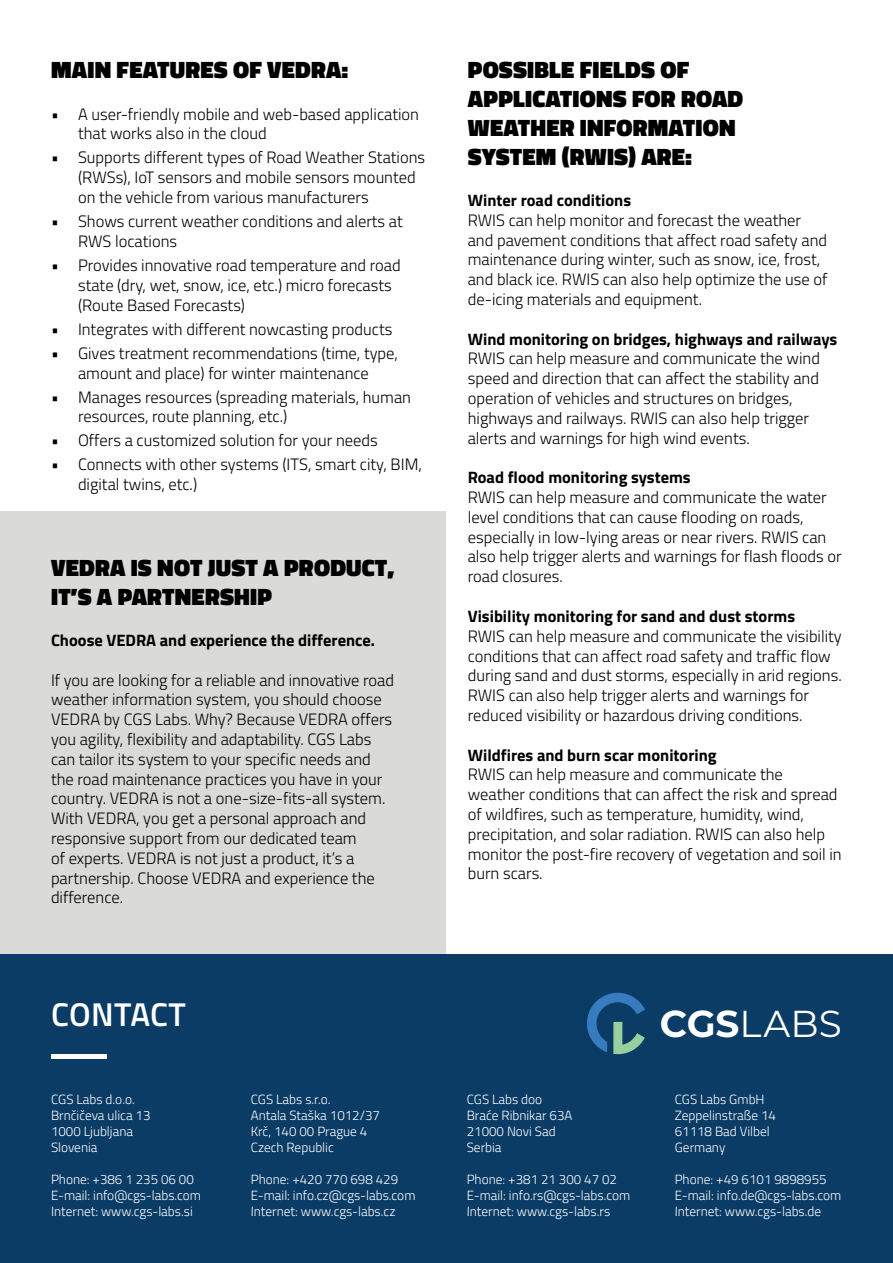
<style>
.page{position:relative;width:893px;height:1263px;background:#fff}
.page>*{position:absolute;margin:0;border:0;box-sizing:border-box;transform-origin:0 0}
.t1{font:37.5px "Montserrat";color:#fff}
.t2{font:600 33px "Titillium Web";letter-spacing:.005em;color:#fff}
.PODNASLOV_BLACK{font:900 24px/28.8px "Titillium Web";letter-spacing:.01em;color:#000}
.Odstavek{font:300 16.5px/19.8px "Titillium Web";color:#000}
.Odstavek-2{font:700 16.5px "Titillium Web";color:#000}
.t3{font:300 13.35px "Titillium Web";color:#fff}
.s1{font-weight:700}
</style>
<div class="page">
<div style="left:0;top:512px;width:446px;height:442px;background:#dadad9"></div>
<div style="left:0;top:955px;width:893px;height:308px;background:#0b3c66"></div>
<div style="left:51px;top:1054px;width:55px;height:5px;background:#fff"></div>
<svg style="left:587px;top:993px;width:58px;height:61px"></svg>
<p class="PODNASLOV_BLACK" style="left:51px;top:55px;width:299px">MAIN FEATURES OF VEDRA:</p>
<p class="Odstavek" style="left:78px;top:103px;width:343px;text-indent:-27px">• A user-friendly mobile and web-based application that works also in the cloud</p>
<p class="Odstavek" style="left:78px;top:147px;width:349px;text-indent:-27px">• Supports different types of Road Weather Stations (RWSs), IoT sensors and mobile sensors mounted on the vehicle from various manufacturers</p>
<p class="Odstavek" style="left:78px;top:211px;width:326px;text-indent:-27px">• Shows current weather conditions and alerts at<br>RWS locations</p>
<p class="Odstavek" style="left:78px;top:254px;width:324px;text-indent:-27px">• Provides innovative road temperature and road state (dry, wet, snow, ice, etc.) micro forecasts (Route Based Forecasts)</p>
<p class="Odstavek" style="left:51px;top:318px;width:343px">• Integrates with different nowcasting products</p>
<p class="Odstavek" style="left:51px;top:342px;width:349px;text-align:center">• Gives treatment recommendations (time, type, amount and place) for winter maintenance</p>
<p class="Odstavek" style="left:78px;top:386px;width:335px;text-indent:-27px">• Manages resources (spreading materials, human resources, route planning, etc.)</p>
<p class="Odstavek" style="left:51px;top:430px;width:328px">• Offers a customized solution for your needs</p>
<p class="Odstavek" style="left:78px;top:454px;width:345px;text-indent:-27px">• Connects with other systems (ITS, smart city, BIM, digital twins, etc.)</p>
<p class="PODNASLOV_BLACK" style="left:51px;top:553px;width:345px">VEDRA IS NOT JUST A PRODUCT,<br>IT’S A PARTNERSHIP</p>
<p class="Odstavek-2" style="left:51px;top:628px;width:326px">Choose VEDRA and experience the difference.</p>
<p class="Odstavek" style="left:51px;top:669px;width:344px">If you are looking for a reliable and innovative road weather information system, you should choose VEDRA by CGS Labs. Why? Because VEDRA offers you agility, flexibility and adaptability. CGS Labs can tailor its system to your specific needs and the road maintenance practices you have in your country. VEDRA is not a one-size-fits-all system.<br>With VEDRA, you get a personal approach and responsive support from our dedicated team<br>of experts. VEDRA is not just a product, it’s a partnership. Choose VEDRA and experience the difference.</p>
<p class="t2" style="left:51px;top:989px;width:136px">CONTACT</p>
<p class="t3" style="left:51px;top:1090px;width:85px">CGS Labs d.o.o.</p>
<p class="t3" style="left:51px;top:1106px;width:101px">Brnčičeva ulica 13</p>
<p class="t3" style="left:51px;top:1122px;width:84px">1000 Ljubljana</p>
<p class="t3" style="left:51px;top:1138px;width:48px">Slovenia</p>
<p class="t3" style="left:51px;top:1170px;width:144px">Phone: +386 1 235 06 00</p>
<p class="t3" style="left:51px;top:1186px;width:152px">E-mail: info@cgs-labs.com</p>
<p class="t3" style="left:51px;top:1202px;width:143px">Internet: www.cgs-labs.si</p>
<p class="t3" style="left:251px;top:1090px;width:81px">CGS Labs s.r.o.</p>
<p class="t3" style="left:251px;top:1106px;width:131px">Antala Staška 1012/37</p>
<p class="t3" style="left:251px;top:1122px;width:118px">Krč, 140 00 Prague 4</p>
<p class="t3" style="left:251px;top:1138px;width:85px">Czech Republic</p>
<p class="t3" style="left:251px;top:1170px;width:149px">Phone: +420 770 698 429</p>
<p class="t3" style="left:251px;top:1186px;width:166px">E-mail: info.cz@cgs-labs.com</p>
<p class="t3" style="left:251px;top:1202px;width:146px">Internet: www.cgs-labs.cz</p>
<p class="PODNASLOV_BLACK" style="left:468px;top:55px;width:277px">POSSIBLE FIELDS OF<br>APPLICATIONS FOR ROAD<br>WEATHER INFORMATION<br>SYSTEM (RWIS) ARE:</p>
<p class="Odstavek" style="left:468px;top:190px;width:361px"><span class="s1">Winter road conditions<br></span>RWIS can help monitor and forecast the weather and pavement conditions that affect road safety and maintenance during winter, such as snow, ice, frost, and black ice. RWIS can also help optimize the use of de-icing materials and equipment.</p>
<p class="Odstavek" style="left:468px;top:328px;width:371px"><span class="s1">Wind monitoring on bridges, highways and railways </span>RWIS can help measure and communicate the wind speed and direction that can affect the stability and operation of vehicles and structures on bridges, highways and railways. RWIS can also help trigger alerts and warnings for high wind events.</p>
<p class="Odstavek" style="left:468px;top:467px;width:376px"><span class="s1">Road flood monitoring systems<br></span>RWIS can help measure and communicate the water level conditions that can cause flooding on roads, especially in low-lying areas or near rivers. RWIS can also help trigger alerts and warnings for flash floods or road closures.</p>
<p class="Odstavek" style="left:468px;top:605px;width:375px"><span class="s1">Visibility monitoring for sand and dust storms<br></span>RWIS can help measure and communicate the visibility conditions that can affect road safety and traffic flow during sand and dust storms, especially in arid regions.<br>RWIS can also help trigger alerts and warnings for reduced visibility or hazardous driving conditions.</p>
<p class="Odstavek" style="left:468px;top:744px;width:375px"><span class="s1">Wildfires and burn scar monitoring<br></span>RWIS can help measure and communicate the weather conditions that can affect the risk and spread of wildfires, such as temperature, humidity, wind, precipitation, and solar radiation. RWIS can also help monitor the post-fire recovery of vegetation and soil in burn scars.</p>
<p class="t3" style="left:467px;top:1090px;width:77px">CGS Labs doo</p>
<p class="t3" style="left:467px;top:1106px;width:107px">Braće Ribnikar 63A</p>
<p class="t3" style="left:467px;top:1122px;width:90px">21000 Novi Sad</p>
<p class="t3" style="left:467px;top:1138px;width:36px">Serbia</p>
<p class="t3" style="left:467px;top:1170px;width:152px">Phone: +381 21 300 47 02</p>
<p class="t3" style="left:467px;top:1186px;width:165px">E-mail: info.rs@cgs-labs.com</p>
<p class="t3" style="left:467px;top:1202px;width:145px">Internet: www.cgs-labs.rs</p>
<p class="t1" style="left:660px;top:997px;width:183px"><span class="s1">CGS</span>LABS</p>
<p class="t3" style="left:675px;top:1090px;width:91px">CGS Labs GmbH</p>
<p class="t3" style="left:675px;top:1106px;width:103px">Zeppelinstraße 14</p>
<p class="t3" style="left:675px;top:1122px;width:97px">61118 Bad Vilbel</p>
<p class="t3" style="left:675px;top:1138px;width:52px">Germany</p>
<p class="t3" style="left:675px;top:1170px;width:153px">Phone: +49 6101 9898955</p>
<p class="t3" style="left:675px;top:1186px;width:168px">E-mail: info.de@cgs-labs.com</p>
<p class="t3" style="left:675px;top:1202px;width:148px">Internet: www.cgs-labs.de</p>
</div>
